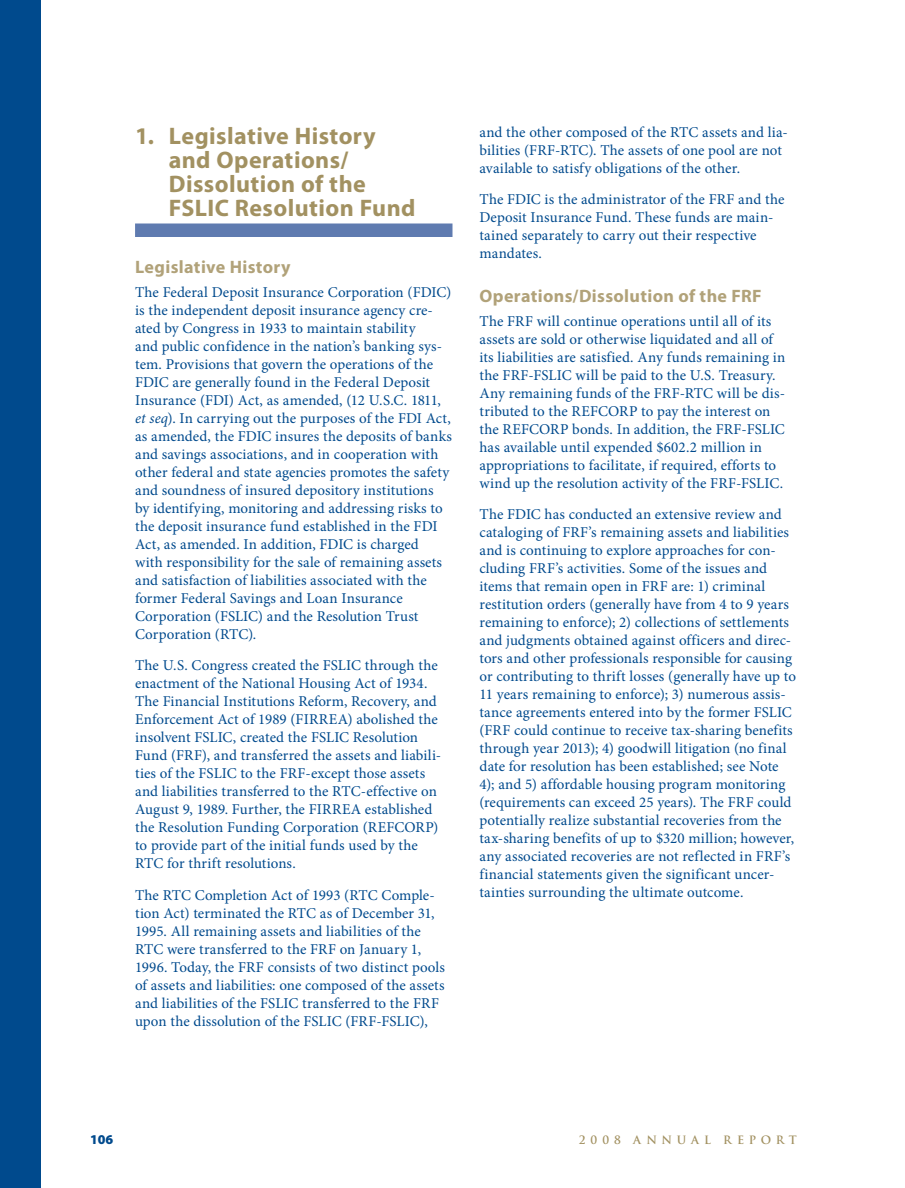
<style>
.page{position:relative;width:905px;height:1188px;background:#fff}
.page>*{position:absolute;margin:0;border:0;box-sizing:border-box;transform-origin:0 0}
.t1{font:700 24px/24px "Myriad Pro";letter-spacing:.02em;color:#a29161}
.t2{font:700 18px "Myriad Pro";letter-spacing:.02em;color:#b1a279}
.t3{font:15px/18px "Minion Pro";letter-spacing:.005em;color:#004a8d}
.t4{font:900 13.5px "Myriad Pro";color:#004a8d}
.t5{font:700 11.25px "Trajan Pro";letter-spacing:.435em;color:#a29161}
.s1{font-style:italic}
</style>
<div class="page">
<div style="left:0;top:0;width:40px;height:1188px;background:#004a8d"></div>
<div style="left:135px;top:224px;width:317px;height:13px;background:#5f7bb0"></div>
<h1 class="t1" style="left:169px;top:123px;width:248px;text-indent:-34px">1. Legislative H istory and Operations/<br>Dissolution of the<br>FSLICResolution Fund</h1>
<p class="t2" style="left:135px;top:256px;width:157px">Legislative H istory</p>
<p class="t3" style="left:135px;top:283px;width:318px">The Federal Deposit Insurance Corporation (FDIC) is the independent deposit insurance agency cre&shy;ated by Congress in 1933 to maintain stability<br>and public confidence in the nation’s banking sys&shy;tem. Provisions that govern the operations of the FDIC are generally found in the Federal Deposit Insurance (FDI) Act, as amended, (12 U.S.C. 1811, <span class="s1">et seq</span>). In carrying out the purposes of the FDI Act, as amended, the FDIC insures the deposits of banks and savings associations, and in cooperation with other federal and state agencies promotes the safety and soundness of insured depository institutions<br>by identifying, monitoring and addressing risks to the deposit insurance fund established in the FDI Act, as amended. In addition, FDIC is charged<br>with responsibility for the sale of remaining assets and satisfaction of liabilities associated with the former Federal Savings and Loan Insurance Corporation (FSLIC) and the Resolution Trust Corporation (RTC).</p>
<p class="t3" style="left:135px;top:656px;width:308px">The U.S. Congress created the FSLIC through the enactment of the National Housing Act of 1934.<br>The Financial Institutions Reform, Recovery, and Enforcement Act of 1989 (FIRREA) abolished the insolvent FSLIC, created the FSLIC Resolution Fund (FRF), and transferred the assets and liabili&shy;ties of the FSLIC to the FRF-except those assets and liabilities transferred to the RTC-effective on August 9, 1989. Further, the FIRREA established the Resolution Funding Corporation (REFCORP) to provide part of the initial funds used by the RTC for thrift resolutions.</p>
<p class="t3" style="left:135px;top:886px;width:311px">The RTC Completion Act of 1993 (RTC Comple&shy;tion Act) terminated the RTC as of December 31, 1995. All remaining assets and liabilities of the RTC were transferred to the FRF on January 1, 1996. Today, the FRF consists of two distinct pools of assets and liabilities: one composed of the assets and liabilities of the FSLIC transferred to the FRF upon the dissolution of the FSLIC (FRF-FSLIC),</p>
<p class="t3" style="left:479px;top:123px;width:310px">and the other composed of the RTC assets and lia&shy;bilities (FRF-RTC). The assets of one pool are not available to satisfy obligations of the other.</p>
<p class="t3" style="left:479px;top:191px;width:306px">The FDIC is the administrator of the FRF and the Deposit Insurance Fund. These funds are main&shy;tained separately to carry out their respective mandates.</p>
<p class="t2" style="left:479px;top:284px;width:284px">Operations/Dissolution of the FRF</p>
<p class="t3" style="left:479px;top:312px;width:307px">The FRF will continue operations until all of its assets are sold or otherwise liquidated and all of its liabilities are satisfied. Any funds remaining in the FRF-FSLIC will be paid to the U.S. Treasury.<br>Any remaining funds of the FRF-RTC will be dis&shy;tributed to the REFCORP to pay the interest on the REFCORP bonds. In addition, the FRF-FSLIC has available until expended $602.2 million in appropriations to facilitate, if required, efforts to wind up the resolution activity of the FRF-FSLIC.</p>
<p class="t3" style="left:479px;top:505px;width:318px">The FDIC has conducted an extensive review and cataloging of FRF’s remaining assets and liabilities and is continuing to explore approaches for con&shy;cluding FRF’s activities. Some of the issues and items that remain open in FRF are: 1) criminal restitution orders (generally have from 4 to 9 years remaining to enforce); 2) collections of settlements and judgments obtained against officers and direc&shy;tors and other professionals responsible for causing or contributing to thrift losses (generally have up to 11 years remaining to enforce); 3) numerous assis&shy;tance agreements entered into by the former FSLIC (FRF could continue to receive tax-sharing benefits through year 2013); 4) goodwill litigation (no final date for resolution has been established; see Note 4); and 5) affordable housing program monitoring (requirements can exceed 25 years). The FRF could potentially realize substantial recoveries from the tax-sharing benefits of up to $320 million; however, any associated recoveries are not reflected in FRF’s financial statements given the significant uncer&shy;tainties surrounding the ultimate outcome.</p>
<p class="t4" style="left:90px;top:1131px;width:25px">106</p>
<p class="t5" style="left:579px;top:1133px;width:219px">2008 ANNUAL REPORT</p>
</div>
